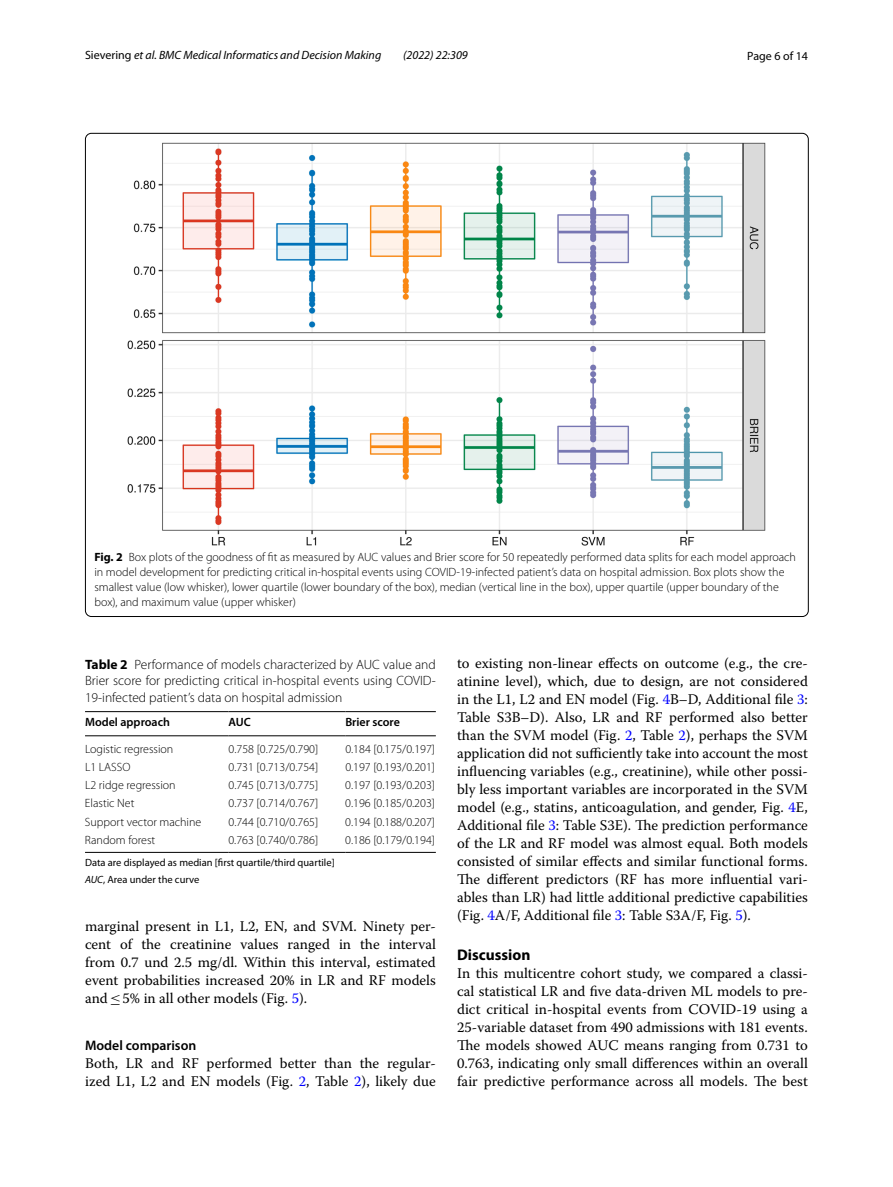
<style>
.page{position:relative;width:893px;height:1187px;background:#fff}
.page>*{position:absolute;margin:0;border:0;box-sizing:border-box;transform-origin:0 0}
.t1{font:700 15.45px "Myriad Pro";color:#000}
.t2{font:14.7px/18px "Warnock Pro";color:#000;text-align:justify}
.t3{font:600 13.8px "Myriad Pro";color:#000}
.t4{font:300 13.5px/16.5px "Myriad Pro";color:#000;text-align:justify}
.t5{font:300 12px/15px "Myriad Pro";color:#000}
.t6{font:italic 12px "Myriad Pro";color:#000}
.t7{font:600 12px "Myriad Pro";color:#000}
.t8{font:12px "Myriad Pro";color:#000}
.t9{font:10.5px/17px "Myriad Pro";color:#000}
.s1{font-style:normal}
.s2{font-weight:700}
.s3{font-style:italic}
.s4{font-family:"MTSY"}
.s5{color:#00f}
</style>
<div class="page">
<img style="left:128px;top:142px;width:638px;height:404px">
<hr style="left:85px;top:711px;width:144px;height:1px;background:#000">
<hr style="left:85px;top:735px;width:144px;height:1px;background:#000">
<hr style="left:229px;top:711px;width:116px;height:1px;background:#000">
<hr style="left:229px;top:735px;width:116px;height:1px;background:#000">
<hr style="left:345px;top:711px;width:91px;height:1px;background:#000">
<hr style="left:345px;top:735px;width:91px;height:1px;background:#000">
<hr style="left:85px;top:852px;width:144px;height:1px;background:#000">
<hr style="left:229px;top:852px;width:116px;height:1px;background:#000">
<hr style="left:345px;top:852px;width:91px;height:1px;background:#000">
<p class="t6" style="left:85px;top:48px;width:298px"><span class="s1">Sievering</span> et al. BMC Medical Informatics and Decision Making</p>
<p class="t6" style="left:403px;top:48px;width:66px">(2022) 22:309</p>
<p class="t8" style="left:747px;top:48px;width:62px">Page 6 of 14</p>
<p class="t5" style="left:94px;top:549px;width:703px"><span class="s2">Fig. 2</span> Box plots of the goodness of fit as measured by AUC values and Brier score for 50 repeatedly performed data splits for each model approach in model development for predicting critical in-hospital events using COVID-19-infected patient’s data on hospital admission. Box plots show the smallest value (low whisker), lower quartile (lower boundary of the box), median (vertical line in the box), upper quartile (upper boundary of the box), and maximum value (upper whisker)</p>
<p class="t4" style="left:85px;top:656px;width:352px"><span class="s2">Table 2</span> Performance of models characterized by AUC value and Brier score for predicting critical in-hospital events using COVID-19-infected patient’s data on hospital admission</p>
<p class="t7" style="left:85px;top:714px;width:86px">Model approach</p>
<p class="t7" style="left:229px;top:714px;width:24px">AUC</p>
<p class="t7" style="left:345px;top:714px;width:56px">Brier score</p>
<p class="t5" style="left:85px;top:741px;width:90px">Logistic regression</p>
<p class="t5" style="left:229px;top:741px;width:91px">0.758 [0.725/0.790]</p>
<p class="t5" style="left:345px;top:741px;width:91px">0.184 [0.175/0.197]</p>
<p class="t5" style="left:85px;top:759px;width:47px">L1 LASSO</p>
<p class="t5" style="left:228px;top:759px;width:91px">0.731 [0.713/0.754]</p>
<p class="t5" style="left:345px;top:759px;width:91px">0.197 [0.193/0.201]</p>
<p class="t5" style="left:85px;top:778px;width:92px">L2 ridge regression</p>
<p class="t5" style="left:228px;top:778px;width:91px">0.745 [0.713/0.775]</p>
<p class="t5" style="left:345px;top:778px;width:91px">0.197 [0.193/0.203]</p>
<p class="t5" style="left:85px;top:796px;width:51px">Elastic Net</p>
<p class="t5" style="left:228px;top:796px;width:91px">0.737 [0.714/0.767]</p>
<p class="t5" style="left:345px;top:796px;width:91px">0.196 [0.185/0.203]</p>
<p class="t5" style="left:85px;top:814px;width:118px">Support vector machine</p>
<p class="t5" style="left:228px;top:814px;width:91px">0.744 [0.710/0.765]</p>
<p class="t5" style="left:345px;top:814px;width:91px">0.194 [0.188/0.207]</p>
<p class="t5" style="left:85px;top:832px;width:72px">Random forest</p>
<p class="t5" style="left:228px;top:832px;width:91px">0.763 [0.740/0.786]</p>
<p class="t5" style="left:345px;top:832px;width:91px">0.186 [0.179/0.194]</p>
<p class="t9" style="left:85px;top:853px;width:251px">Data are displayed as median [first quartile/third quartile]<br><span class="s3">AUC</span>, Area under the curve</p>
<p class="t2" style="left:85px;top:916px;width:352px">marginal present in L1, L2, EN, and SVM. Ninety per&shy;cent of the creatinine values ranged in the interval from 0.7 und 2.5 mg/dl. Within this interval, estimated event probabilities increased 20% in LR and RF models and<span class="s4">≤</span>5% in all other models (Fig. <span class="s5">5</span>).</p>
<p class="t3" style="left:85px;top:1036px;width:113px">Model comparison</p>
<p class="t2" style="left:85px;top:1054px;width:352px">Both, LR and RF performed better than the regular&shy;ized L1, L2 and EN models (Fig. <span class="s5">2</span>, Table <span class="s5">2</span>), likely due</p>
<p class="t2" style="left:457px;top:654px;width:352px">to existing non-linear effects on outcome (e.g., the cre&shy;atinine level), which, due to design, are not considered in the L1, L2 and EN model (Fig. <span class="s5">4</span>B–D, Additional file <span class="s5">3</span>:<br>Table S3B–D). Also, LR and RF performed also better than the SVM model (Fig. <span class="s5">2</span>, Table <span class="s5">2</span>), perhaps the SVM application did not sufficiently take into account the most influencing variables (e.g., creatinine), while other possi&shy;bly less important variables are incorporated in the SVM model (e.g., statins, anticoagulation, and gender, Fig. <span class="s5">4</span>E, Additional file <span class="s5">3</span>: Table S3E). The prediction performance of the LR and RF model was almost equal. Both models consisted of similar effects and similar functional forms.<br>The different predictors (RF has more influential vari&shy;ables than LR) had little additional predictive capabilities (Fig. <span class="s5">4</span>A/F, Additional file <span class="s5">3</span>: Table S3A/F, Fig. <span class="s5">5</span>).</p>
<p class="t1" style="left:457px;top:945px;width:75px">Discussion</p>
<p class="t2" style="left:457px;top:964px;width:352px">In this multicentre cohort study, we compared a classi&shy;cal statistical LR and five data-driven ML models to pre&shy;dict critical in-hospital events from COVID-19 using a 25-variable dataset from 490 admissions with 181 events.<br>The models showed AUC means ranging from 0.731 to 0.763, indicating only small differences within an overall fair predictive performance across all models. The best</p>
</div>
